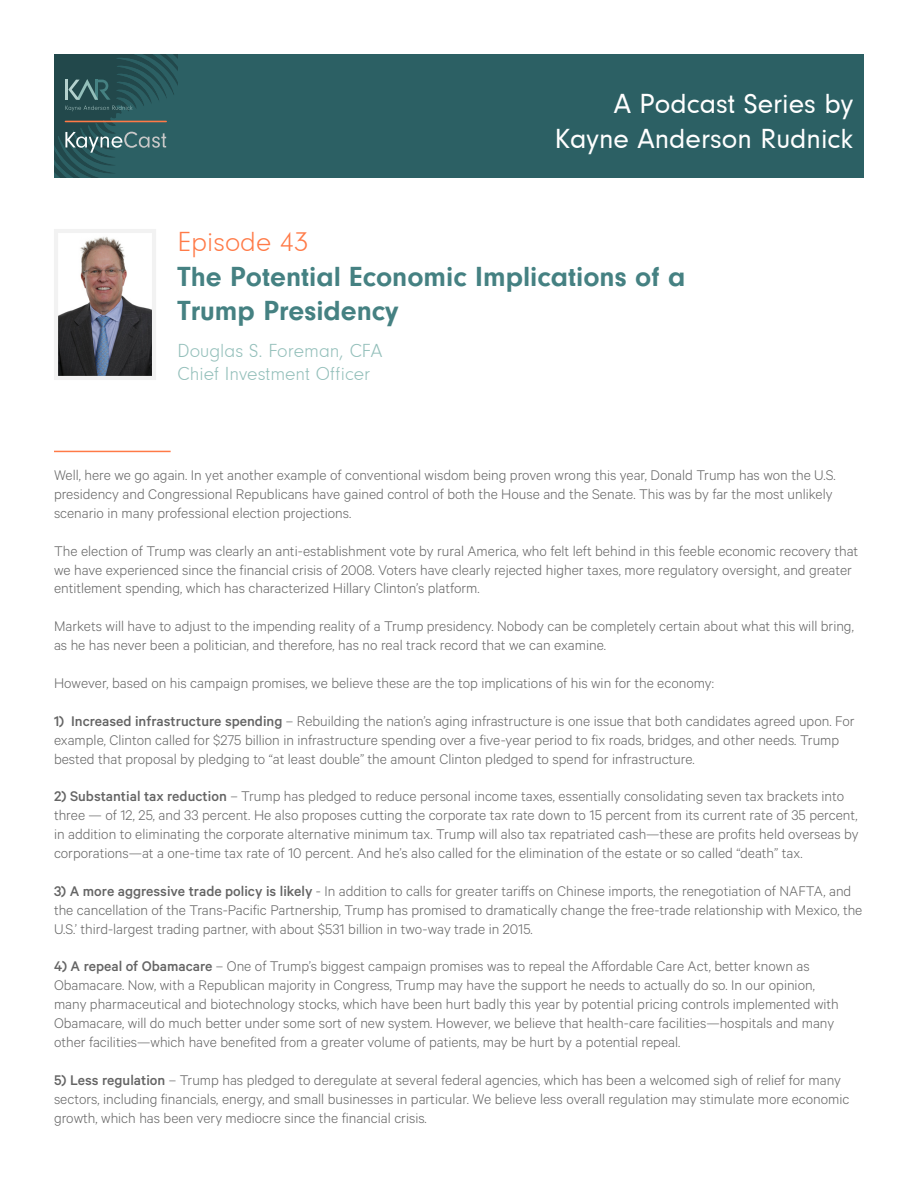
<style>
.page{position:relative;width:918px;height:1188px;background:#fff}
.page>*{position:absolute;margin:0;border:0;box-sizing:border-box;transform-origin:0 0}
.t1{font:700 28.5px "Neuzeit Gro";color:#458182}
.t2{font:28.5px/34.2px "Neuzeit Gro";color:#fff;text-align:right}
.t3{font:300 28.5px "Neuzeit Gro";color:#ff7a47}
.t4{font:300 19.5px "Neuzeit Gro";color:#93bfba}
.t5{font:300 15.75px/18.9px "Calibre";color:#646464}
.s1{font-weight:500}
</style>
<div class="page">
<div style="left:178px;top:54px;width:686px;height:124px;background:#2c6064"></div>
<svg style="left:54px;top:54px;width:124px;height:124px;background:#325c5e"></svg>
<img style="left:59px;top:236px;width:92px;height:139px">
<div style="left:54px;top:229px;width:102px;height:151px;border:4px solid #f2f2f2"></div>
<hr style="left:54px;top:451px;width:117px;height:1px;background:#ff7a47">
<h1 class="t2" style="left:555px;top:88px;width:300px">A Podcast Series by<br>Kayne Anderson Rudnick</h1>
<p class="t3" style="left:178px;top:227px;width:132px">Episode 43</p>
<p class="t1" style="left:178px;top:260px;width:509px">The Potential Economic Implications of a</p>
<p class="t1" style="left:178px;top:294px;width:222px">Trump Presidency</p>
<p class="t4" style="left:178px;top:340px;width:206px">Douglas S. Foreman, CFA</p>
<p class="t4" style="left:178px;top:363px;width:194px">Chief Investment Officer</p>
<p class="t5" style="left:54px;top:465px;width:783px">Well, here we go again. In yet another example of conventional wisdom being proven wrong this year, Donald Trump has won the U.S. presidency and Congressional Republicans have gained control of both the House and the Senate. This was by far the most unlikely scenario in many professional election projections.</p>
<p class="t5" style="left:54px;top:541px;width:806px">The election of Trump was clearly an anti-establishment vote by rural America, who felt left behind in this feeble economic recovery that we have experienced since the financial crisis of 2008. Voters have clearly rejected higher taxes, more regulatory oversight, and greater entitlement spending, which has characterized Hillary Clinton’s platform.</p>
<p class="t5" style="left:54px;top:616px;width:801px">Markets will have to adjust to the impending reality of a Trump presidency. Nobody can be completely certain about what this will bring, as he has never been a politician, and therefore, has no real track record that we can examine.</p>
<p class="t5" style="left:54px;top:673px;width:661px">However, based on his campaign promises, we believe these are the top implications of his win for the economy:</p>
<p class="t5" style="left:54px;top:711px;width:802px"><span class="s1">1) Increased infrastructure spending</span> – Rebuilding the nation’s aging infrastructure is one issue that both candidates agreed upon. For example, Clinton called for $275 billion in infrastructure spending over a five-year period to fix roads, bridges, and other needs. Trump bested that proposal by pledging to “at least double” the amount Clinton pledged to spend for infrastructure.</p>
<p class="t5" style="left:54px;top:786px;width:806px"><span class="s1">2) Substantial tax reduction</span> – Trump has pledged to reduce personal income taxes, essentially consolidating seven tax brackets into three — of 12, 25, and 33 percent. He also proposes cutting the corporate tax rate down to 15 percent from its current rate of 35 percent, in addition to eliminating the corporate alternative minimum tax. Trump will also tax repatriated cash—these are profits held overseas by corporations—at a one-time tax rate of 10 percent. And he’s also called for the elimination of the estate or so called “death” tax.</p>
<p class="t5" style="left:54px;top:881px;width:810px"><span class="s1">3) A more aggressive trade policy is likely</span> - In addition to calls for greater tariffs on Chinese imports, the renegotiation of NAFTA, and the cancellation of the Trans-Pacific Partnership, Trump has promised to dramatically change the free-trade relationship with Mexico, the<br>U.S.’ third-largest trading partner, with about $531 billion in two-way trade in 2015.</p>
<p class="t5" style="left:54px;top:956px;width:786px"><span class="s1">4) A repeal of Obamacare</span> – One of Trump’s biggest campaign promises was to repeal the Affordable Care Act, better known as Obamacare. Now, with a Republican majority in Congress, Trump may have the support he needs to actually do so. In our opinion, many pharmaceutical and biotechnology stocks, which have been hurt badly this year by potential pricing controls implemented with Obamacare, will do much better under some sort of new system. However, we believe that health-care facilities—hospitals and many other facilities—which have benefited from a greater volume of patients, may be hurt by a potential repeal.</p>
<p class="t5" style="left:54px;top:1070px;width:797px"><span class="s1">5) Less regulation</span> – Trump has pledged to deregulate at several federal agencies, which has been a welcomed sigh of relief for many sectors, including financials, energy, and small businesses in particular. We believe less overall regulation may stimulate more economic growth, which has been very mediocre since the financial crisis.</p>
</div>
